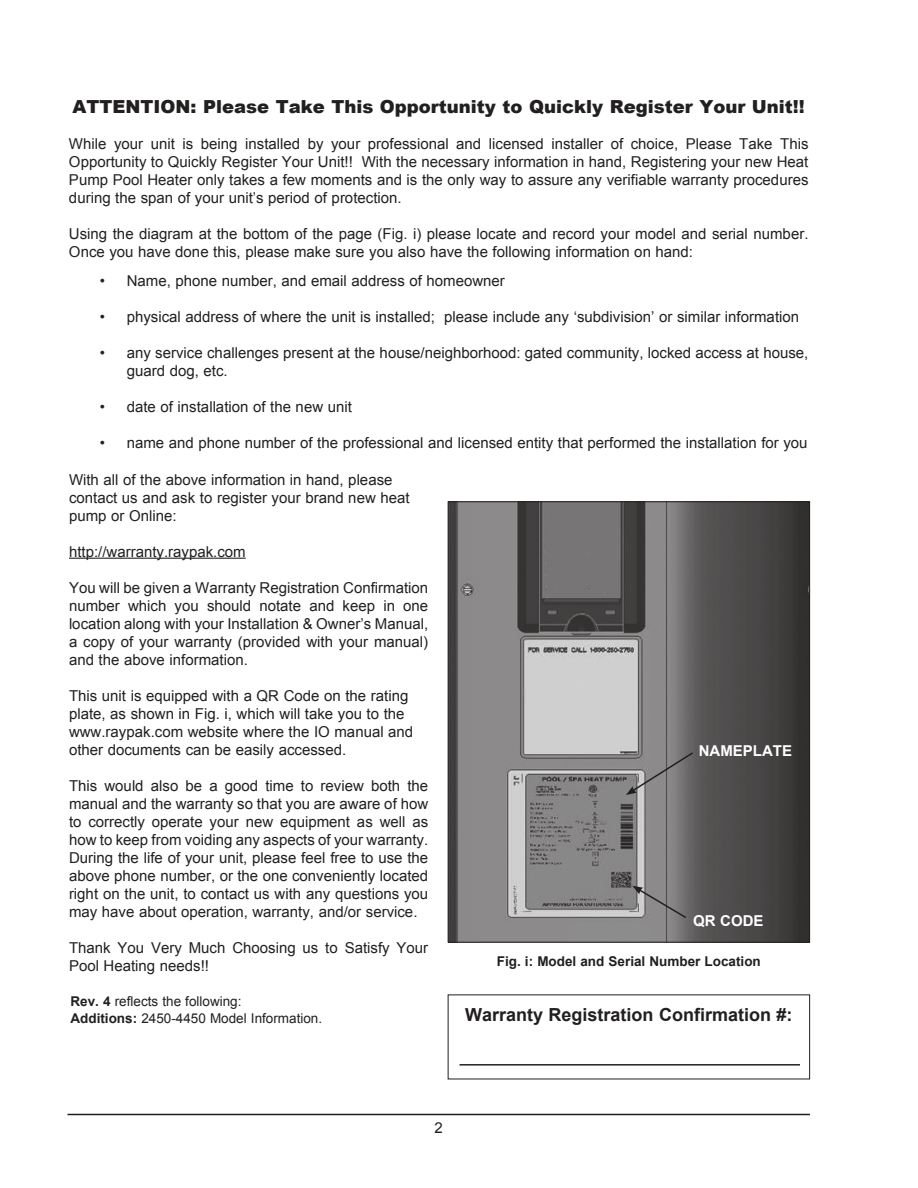
<style>
.page{position:relative;width:918px;height:1188px;background:#fff}
.page>*{position:absolute;margin:0;border:0;box-sizing:border-box;transform-origin:0 0}
.t1{font:900 18px "Arial";color:#221f1f}
.t2{font:700 18px "Arial";color:#221f1f}
.t3{font:15px/18px "Arial";color:#221f1f}
.t4{font:700 15px "Arial";color:#fff}
.t5{font:13.5px/16.2px "Arial";color:#221f1f}
.t6{font:700 13.5px "Arial";color:#221f1f}
.s1{font-weight:700}
</style>
<div class="page">
<hr style="left:68px;top:1114px;width:742px;height:1px;background:#221f1f">
<img style="left:450px;top:503px;width:358px;height:438px">
<svg style="left:626px;top:751px;width:69px;height:44px;background:#7f7d7d"></svg>
<hr style="left:69px;top:558px;width:177px;height:1px;background:#221f1f">
<hr style="left:460px;top:1064px;width:340px;height:2px;background:#221f1f">
<svg style="left:632px;top:886px;width:56px;height:34px;background:#848282"></svg>
<p class="t1" style="left:73px;top:100px;width:734px">ATTENTION: Please Take This Opportunity to Quickly Register Your Unit!!</p>
<p class="t3" style="left:69px;top:137px;width:741px;text-align:justify">While your unit is being installed by your professional and licensed installer of choice, Please Take This Opportunity to Quickly Register Your Unit!! With the necessary information in hand, Registering your new Heat Pump Pool Heater only takes a few moments and is the only way to assure any verifiable warranty procedures during the span of your unit’s period of protection.</p>
<p class="t3" style="left:69px;top:227px;width:741px">Using the diagram at the bottom of the page (Fig. i) please locate and record your model and serial number.<br>Once you have done this, please make sure you also have the following information on hand:</p>
<p class="t3" style="left:100px;top:273px;width:407px">• Name, phone number, and email address of homeowner</p>
<p class="t3" style="left:100px;top:309px;width:701px">• physical address of where the unit is installed; please include any ‘subdivision’ or similar information</p>
<p class="t3" style="left:127px;top:345px;width:683px;text-indent:-27px">• any service challenges present at the house/neighborhood: gated community, locked access at house, guard dog, etc.</p>
<p class="t3" style="left:100px;top:399px;width:254px">• date of installation of the new unit</p>
<p class="t3" style="left:100px;top:435px;width:709px">• name and phone number of the professional and licensed entity that performed the installation for you</p>
<p class="t3" style="left:69px;top:472px;width:342px">With all of the above information in hand, please contact us and ask to register your brand new heat pump or Online:</p>
<p class="t3" style="left:69px;top:544px;width:178px">http://warranty.raypak.com</p>
<p class="t3" style="left:69px;top:580px;width:361px;text-align:justify">You will be given a Warranty Registration Confirmation number which you should notate and keep in one location along with your Installation &amp; Owner’s Manual, a copy of your warranty (provided with your manual) and the above information.</p>
<p class="t3" style="left:69px;top:688px;width:346px">This unit is equipped with a QR Code on the rating plate, as shown in Fig. i, which will take you to the www.raypak.com website where the IO manual and other documents can be easily accessed.</p>
<p class="t3" style="left:69px;top:778px;width:361px;text-align:justify">This would also be a good time to review both the manual and the warranty so that you are aware of how to correctly operate your new equipment as well as how to keep from voiding any aspects of your warranty.<br>During the life of your unit, please feel free to use the above phone number, or the one conveniently located right on the unit, to contact us with any questions you may have about operation, warranty, and/or service.</p>
<p class="t3" style="left:69px;top:940px;width:361px">Thank You Very Much Choosing us to Satisfy Your<br>Pool Heating needs!!</p>
<p class="t5" style="left:70px;top:995px;width:253px"><span class="s1">Rev. 4</span> reflects the following:<br><span class="s1">Additions:</span> 2450-4450 Model Information.</p>
<p class="t4" style="left:699px;top:745px;width:95px">NAMEPLATE</p>
<p class="t4" style="left:693px;top:915px;width:72px">QR CODE</p>
<p class="t6" style="left:497px;top:956px;width:266px">Fig. i: Model and Serial Number Location</p>
<p class="t2" style="left:465px;top:1008px;width:329px">Warranty Registration Confirmation #:</p>
<p class="t3" style="left:435px;top:1120px;width:10px">2</p>
</div>
